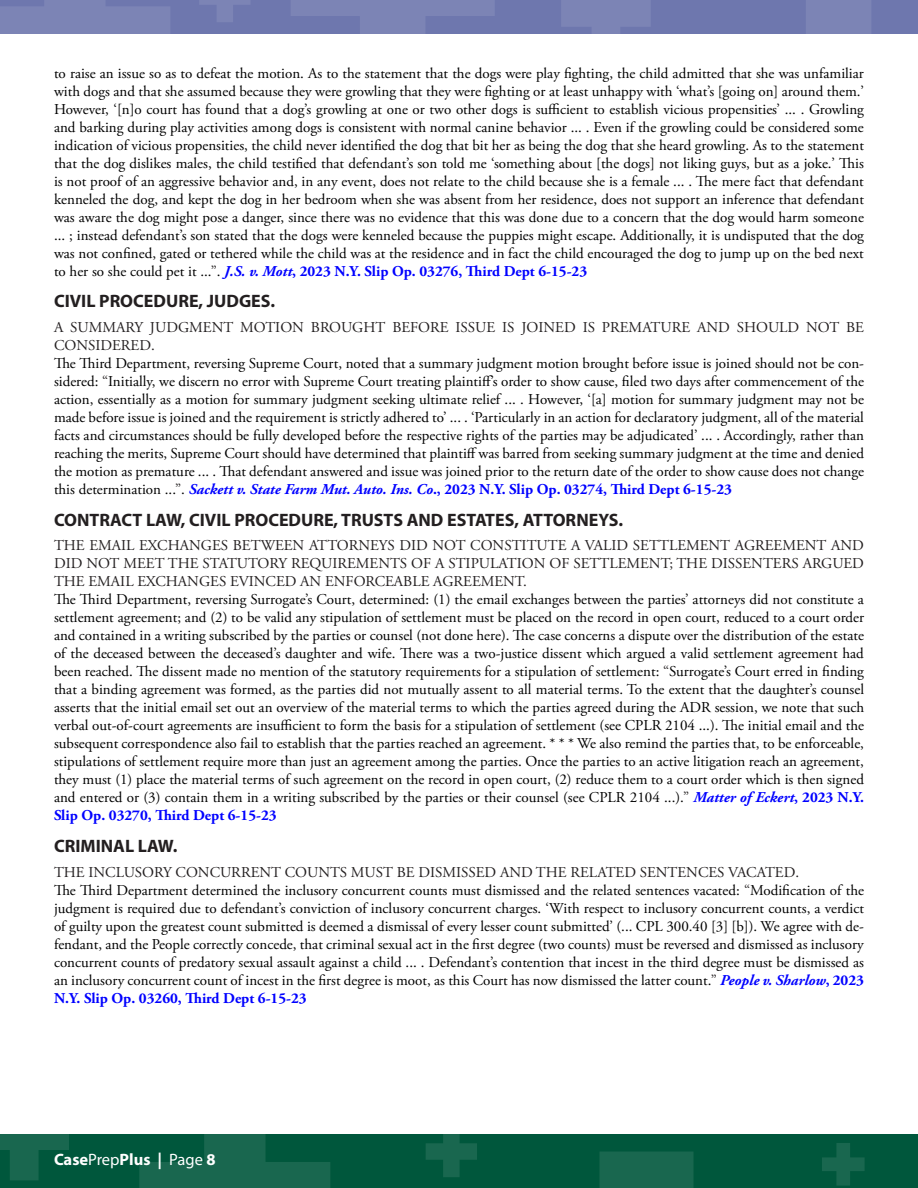
<style>
.page{position:relative;width:918px;height:1188px;background:#fff}
.page>*{position:absolute;margin:0;border:0;box-sizing:border-box;transform-origin:0 0}
.area_of_law{font:700 18px "Myriad Pro";color:#231f20}
.t1{font:700 16.5px "Myriad Pro";color:#fff}
.Body_Copy{font:15px/18px "Adobe Garamond Pro";color:#000;text-align:justify}
.Body_Copy-2{font:15px/18px "Adobe Garamond Pro";color:#231f20}
.s1{color:#231f20}
.s2{font-weight:700;font-style:italic;color:#00f}
.s3{font-weight:700;color:#00f}
.s4{font-weight:400}
</style>
<div class="page">
<div style="left:0;top:0;width:918px;height:33px;background:#6e77ae"></div>
<div style="left:0;top:1134px;width:918px;height:54px;background:#00573c"></div>
<svg style="left:291px;top:0;width:204px;height:34px"></svg>
<svg style="left:737px;top:0;width:181px;height:34px"></svg>
<div style="left:599px;top:1152px;width:95px;height:36px;background:#19674f"></div>
<svg style="left:561px;top:0;width:90px;height:34px"></svg>
<svg style="left:0;top:1134px;width:69px;height:46px"></svg>
<svg style="left:199px;top:0;width:51px;height:22px"></svg>
<svg style="left:426px;top:1134px;width:51px;height:43px"></svg>
<svg style="left:822px;top:1143px;width:43px;height:43px"></svg>
<svg style="left:0;top:0;width:170px;height:34px"></svg>
<svg style="left:139px;top:1134px;width:191px;height:54px"></svg>
<p class="Body_Copy" style="left:54px;top:65px;width:812px">to raise an issue so as to defeat the motion. As to the statement that the dogs were play fighting, the child admitted that she was unfamiliar with dogs and that she assumed because they were growling that they were fighting or at least unhappy with ‘what’s [going on] around them.’ However, ‘[n]o court has found that a dog’s growling at one or two other dogs is sufficient to establish vicious propensities’ ... . Growling and barking during play activities among dogs is consistent with normal canine behavior ... . Even if the growling could be considered some indication of vicious propensities, the child never identified the dog that bit her as being the dog that she heard growling. As to the statement that the dog dislikes males, the child testified that defendant’s son told me ‘something about [the dogs] not liking guys, but as a joke.’ This is not proof of an aggressive behavior and, in any event, does not relate to the child because she is a female ... . The mere fact that defendant kenneled the dog, and kept the dog in her bedroom when she was absent from her residence, does not support an inference that defendant was aware the dog might pose a danger, since there was no evidence that this was done due to a concern that the dog would harm someone ... ; instead defendant’s son stated that the dogs were kenneled because the puppies might escape. Additionally, it is undisputed that the dog was not confined, gated or tethered while the child was at the residence and in fact the child encouraged the dog to jump up on the bed next to her so she could pet it ...<span class="s1">”</span>. <span class="s2">J.S. v. Mott</span><span class="s3">, 2023 N.Y. Slip Op. 03276, Third Dept 6-15-23</span></p>
<p class="area_of_law" style="left:54px;top:290px;width:223px">CIVIL PROCEDURE, JUDGES.</p>
<p class="Body_Copy-2" style="left:54px;top:319px;width:812px">A SUMMARY JUDGMENT MOTION BROUGHT BEFORE ISSUE IS JOINED IS PREMATURE AND SHOULD NOT BE<br>CONSIDERED.</p>
<p class="Body_Copy" style="left:54px;top:355px;width:812px">The Third Department, reversing Supreme Court, noted that a summary judgment motion brought before issue is joined should not be con&shy;sidered: <span class="s1">“</span>Initially, we discern no error with Supreme Court treating plaintiff’s order to show cause, filed two days after commencement of the action, essentially as a motion for summary judgment seeking ultimate relief ... . However, ‘[a] motion for summary judgment may not be made before issue is joined and the requirement is strictly adhered to’ ... . ‘Particularly in an action for declaratory judgment, all of the material facts and circumstances should be fully developed before the respective rights of the parties may be adjudicated’ ... . Accordingly, rather than reaching the merits, Supreme Court should have determined that plaintiff was barred from seeking summary judgment at the time and denied the motion as premature ... . That defendant answered and issue was joined prior to the return date of the order to show cause does not change this determination ...<span class="s1">”</span>. <span class="s2">Sackett v. State Farm Mut. Auto. Ins. Co</span><span class="s3">., 2023 N.Y. Slip Op. 03274, Third Dept 6-15-23</span></p>
<p class="area_of_law" style="left:54px;top:508px;width:571px">CONTRACT LAW, CIVIL PROCEDURE, TRUSTS AND ESTATES, ATTORNEYS.</p>
<p class="Body_Copy-2" style="left:54px;top:537px;width:812px;text-align:justify">THE EMAIL EXCHANGES BETWEEN ATTORNEYS DID NOT CONSTITUTE A VALID SETTLEMENT AGREEMENT AND DID NOT MEET THE STATUTORY REQUIREMENTS OF A STIPULATION OF SETTLEMENT; THE DISSENTERS ARGUED THE EMAIL EXCHANGES EVINCED AN ENFORCEABLE AGREEMENT.</p>
<p class="Body_Copy" style="left:54px;top:591px;width:812px">The Third Department, reversing Surrogate’s Court, determined: (1) the email exchanges between the parties’ attorneys did not constitute a settlement agreement; and (2) to be valid any stipulation of settlement must be placed on the record in open court, reduced to a court order and contained in a writing subscribed by the parties or counsel (not done here). The case concerns a dispute over the distribution of the estate of the deceased between the deceased’s daughter and wife. There was a two-justice dissent which argued a valid settlement agreement had been reached. The dissent made no mention of the statutory requirements for a stipulation of settlement: <span class="s1">“</span>Surrogate’s Court erred in finding that a binding agreement was formed, as the parties did not mutually assent to all material terms. To the extent that the daughter’s counsel asserts that the initial email set out an overview of the material terms to which the parties agreed during the ADR session, we note that such verbal out-of-court agreements are insufficient to form the basis for a stipulation of settlement (see CPLR 2104 ...). The initial email and the subsequent correspondence also fail to establish that the parties reached an agreement. * * * We also remind the parties that, to be enforceable, stipulations of settlement require more than just an agreement among the parties. Once the parties to an active litigation reach an agreement, they must (1) place the material terms of such agreement on the record in open court, (2) reduce them to a court order which is then signed and entered or (3) contain them in a writing subscribed by the parties or their counsel (see CPLR 2104 ...).<span class="s1">”</span> <span class="s2">Matter of Eckert</span><span class="s3">, 2023 N.Y.<br>Slip Op. 03270, Third Dept 6-15-23</span></p>
<p class="area_of_law" style="left:54px;top:834px;width:125px">CRIMINAL LAW.</p>
<p class="Body_Copy-2" style="left:54px;top:863px;width:747px">THE INCLUSORY CONCURRENT COUNTS MUST BE DISMISSED AND THE RELATED SENTENCES VACATED.</p>
<p class="Body_Copy" style="left:54px;top:881px;width:812px">The Third Department determined the inclusory concurrent counts must dismissed and the related sentences vacated: <span class="s1">“</span>Modification of the judgment is required due to defendant’s conviction of inclusory concurrent charges. ‘With respect to inclusory concurrent counts, a verdict of guilty upon the greatest count submitted is deemed a dismissal of every lesser count submitted’ (... CPL 300.40 [3] [b]). We agree with de&shy;fendant, and the People correctly concede, that criminal sexual act in the first degree (two counts) must be reversed and dismissed as inclusory concurrent counts of predatory sexual assault against a child ... . Defendant’s contention that incest in the third degree must be dismissed as an inclusory concurrent count of incest in the first degree is moot, as this Court has now dismissed the latter count.<span class="s1">”</span> <span class="s2">People v. Sharlow</span><span class="s3">, 2023<br>N.Y. Slip Op. 03260, Third Dept 6-15-23</span></p>
<p class="t1" style="left:54px;top:1148px;width:163px">Case<span class="s4">Prep</span>Plus | <span class="s4">Page</span> 8</p>
</div>
